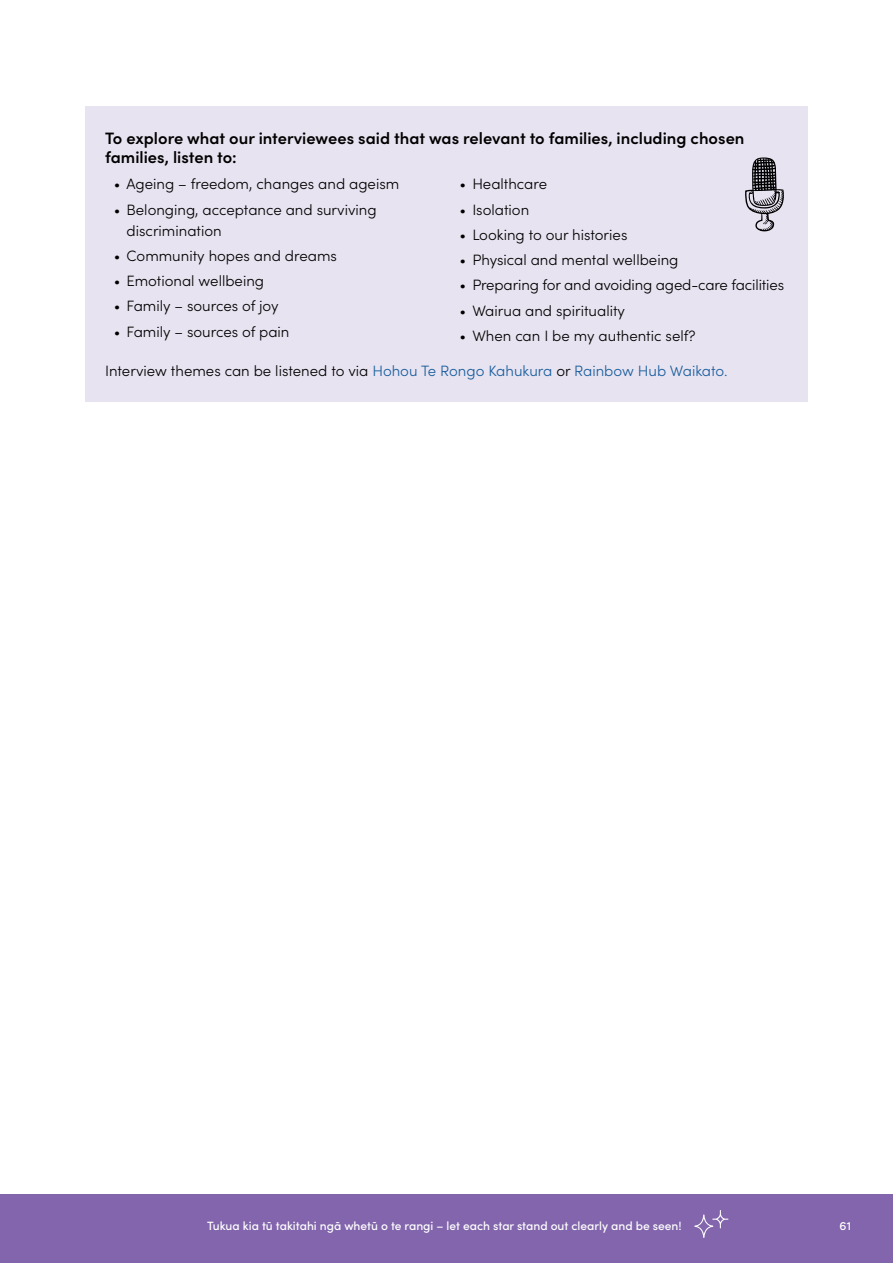
<style>
.page{position:relative;width:893px;height:1263px;background:#fff}
.page>*{position:absolute;margin:0;border:0;box-sizing:border-box;transform-origin:0 0}
.t1{font:600 16.5px/19.5px "Sofia Pro";color:#000}
.t2{font:300 15px/21px "Sofia Pro";color:#000}
.t3{font:300 15px "Sofia Pro";color:#175d9e}
.t4{font:500 12px "Sofia Pro";color:#fff}
.s1{color:#000}
</style>
<div class="page">
<div style="left:0;top:1194px;width:893px;height:69px;background:#8265ac"></div>
<svg style="left:694px;top:1210px;width:34px;height:28px"></svg>
<div style="left:85px;top:106px;width:723px;height:295px;background:#e8e3f0"></div>
<svg style="left:745px;top:157px;width:39px;height:75px"></svg>
<p class="t1" style="left:105px;top:127px;width:641px">To explore what our interviewees said that was relevant to families, including chosen families, listen to:</p>
<p class="t2" style="left:114px;top:173px;width:287px">• Ageing – freedom, changes and ageism</p>
<p class="t2" style="left:126px;top:198px;width:252px;text-indent:-13px">• Belonging, acceptance and surviving discrimination</p>
<p class="t2" style="left:114px;top:244px;width:225px">• Community hopes and dreams</p>
<p class="t2" style="left:114px;top:269px;width:152px">• Emotional wellbeing</p>
<p class="t2" style="left:114px;top:295px;width:166px">• Family – sources of joy</p>
<p class="t2" style="left:114px;top:320px;width:177px">• Family – sources of pain</p>
<p class="t2" style="left:460px;top:173px;width:89px">• Healthcare</p>
<p class="t2" style="left:460px;top:198px;width:71px">• Isolation</p>
<p class="t2" style="left:460px;top:223px;width:169px">• Looking to our histories</p>
<p class="t2" style="left:460px;top:248px;width:220px">• Physical and mental wellbeing</p>
<p class="t2" style="left:460px;top:274px;width:326px">• Preparing for and avoiding aged-care facilities</p>
<p class="t2" style="left:460px;top:299px;width:167px">• Wairua and spirituality</p>
<p class="t2" style="left:460px;top:324px;width:238px">• When can I be my authentic self?</p>
<p class="t3" style="left:105px;top:360px;width:624px"><span class="s1">Interview themes can be listened to via</span> Hohou Te Rongo Kahukura <span class="s1">or</span> Rainbow Hub Waikato.</p>
<p class="t4" style="left:207px;top:1217px;width:476px">Tukua kia tū takitahi ngā whetū o te rangi – let each star stand out clearly and be seen!</p>
<p class="t4" style="left:840px;top:1217px;width:13px">61</p>
</div>
